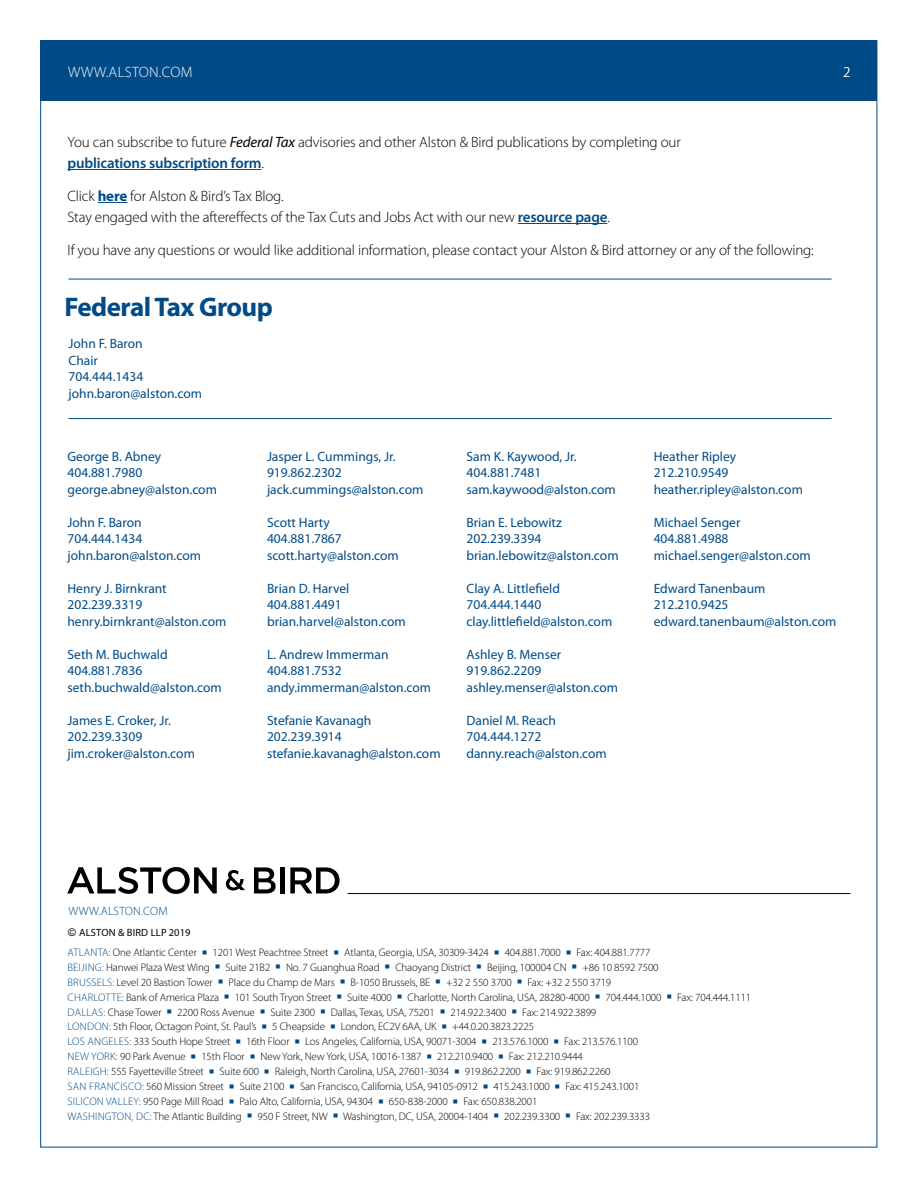
<style>
.page{position:relative;width:918px;height:1188px;background:#fff}
.page>*{position:absolute;margin:0;border:0;box-sizing:border-box;transform-origin:0 0}
.t1{font:700 27px "Myriad Pro";letter-spacing:-.02em;color:#004b87}
.t2{font:300 15px/21px "Myriad Pro";letter-spacing:-.01em;color:#000}
.t3{font:300 15px "Myriad Pro";letter-spacing:.02em;color:#fff}
.t4{font:13.5px/16.5px "Myriad Pro";color:#004b87}
.t5{font:300 12px "Myriad Pro";letter-spacing:.02em;color:#004b87}
.t6{font:300 10.95px/14.9px "Myriad Pro";letter-spacing:-.01em;color:#000}
.t7{font:10.5px "Myriad Pro";letter-spacing:.02em;color:#000}
.s1{font-weight:400;font-style:italic}
.s2{font-weight:600;color:#004b87}
.s3{font-weight:700;color:#004b87}
.s4{font-family:"Arial"}
.s5{color:#004b87}
</style>
<div class="page">
<div style="left:40px;top:40px;width:837px;height:61px;background:#004b87"></div>
<hr style="left:348px;top:893px;width:502px;height:1px;background:#000">
<svg style="left:67px;top:867px;width:150px;height:27px"></svg>
<svg style="left:226px;top:870px;width:19px;height:21px"></svg>
<svg style="left:254px;top:867px;width:22px;height:26px"></svg>
<div style="left:280px;top:867px;width:5px;height:26px;background:#000"></div>
<svg style="left:290px;top:867px;width:50px;height:26px"></svg>
<hr style="left:67px;top:169px;width:194px;height:1px;background:#004b87">
<svg style="left:98px;top:202px;width:29px;height:1px"></svg>
<hr style="left:518px;top:223px;width:89px;height:1px;background:#004b87">
<hr style="left:69px;top:279px;width:763px;height:1px;background:#004b87">
<hr style="left:69px;top:418px;width:763px;height:1px;background:#004b87">
<h2 class="t3" style="left:68px;top:63px;width:126px">WWW.ALSTON.COM</h2>
<h2 class="t3" style="left:843px;top:63px;width:9px">2</h2>
<h2 class="t2" style="left:67px;top:131px;width:615px">You can subscribe to future <span class="s1">Federal Tax</span> advisories and other Alston &amp; Bird publications by completing our <span class="s2">publications subscription form</span>.</h2>
<h2 class="t2" style="left:67px;top:185px;width:544px">Click <span class="s3">here</span> for Alston &amp; Bird’s Tax Blog.<br>Stay engaged with the aftereffects of the Tax Cuts and Jobs Act with our new <span class="s2">resource page</span>.</h2>
<h2 class="t2" style="left:67px;top:239px;width:748px">If you have any questions or would like additional information, please contact your Alston &amp; Bird attorney or any of the following:</h2>
<h1 class="t1" style="left:65px;top:289px;width:210px">Federal Tax Group</h1>
<p class="t4" style="left:69px;top:335px;width:135px">John F. Baron<br>Chair<br>704.444.1434 john.baron@alston.com</p>
<p class="t4" style="left:68px;top:448px;width:151px">George B. Abney<br>404.881.7980 george.abney@alston.com</p>
<p class="t4" style="left:68px;top:514px;width:135px">John F. Baron<br>704.444.1434 john.baron@alston.com</p>
<p class="t4" style="left:68px;top:580px;width:160px">Henry J. Birnkrant<br>202.239.3319 henry.birnkrant@alston.com</p>
<p class="t4" style="left:68px;top:646px;width:156px">Seth M. Buchwald<br>404.881.7836 seth.buchwald@alston.com</p>
<p class="t4" style="left:68px;top:712px;width:129px">James E. Croker, Jr.<br>202.239.3309 jim.croker@alston.com</p>
<p class="t4" style="left:267px;top:448px;width:158px">Jasper L. Cummings, Jr.<br>919.862.2302 jack.cummings@alston.com</p>
<p class="t4" style="left:267px;top:514px;width:133px">Scott Harty<br>404.881.7867 scott.harty@alston.com</p>
<p class="t4" style="left:267px;top:580px;width:140px">Brian D. Harvel<br>404.881.4491 brian.harvel@alston.com</p>
<p class="t4" style="left:267px;top:646px;width:166px">L. Andrew Immerman<br>404.881.7532 andy.immerman@alston.com</p>
<p class="t4" style="left:267px;top:712px;width:175px">Stefanie Kavanagh<br>202.239.3914 stefanie.kavanagh@alston.com</p>
<p class="t4" style="left:467px;top:448px;width:151px">Sam K. Kaywood, Jr.<br>404.881.7481 sam.kaywood@alston.com</p>
<p class="t4" style="left:467px;top:514px;width:154px">Brian E. Lebowitz<br>202.239.3394 brian.lebowitz@alston.com</p>
<p class="t4" style="left:467px;top:580px;width:147px">Clay A. Littlefield<br>704.444.1440 clay.littlefield@alston.com</p>
<p class="t4" style="left:467px;top:646px;width:153px">Ashley B. Menser<br>919.862.2209 ashley.menser@alston.com</p>
<p class="t4" style="left:467px;top:712px;width:142px">Daniel M. Reach<br>704.444.1272 danny.reach@alston.com</p>
<p class="t4" style="left:654px;top:448px;width:151px">Heather Ripley<br>212.210.9549 heather.ripley@alston.com</p>
<p class="t4" style="left:654px;top:514px;width:159px">Michael Senger<br>404.881.4988 michael.senger@alston.com</p>
<p class="t4" style="left:654px;top:580px;width:184px">Edward Tanenbaum<br>212.210.9425 edward.tanenbaum@alston.com</p>
<p class="t5" style="left:68px;top:904px;width:101px">WWW.ALSTON.COM</p>
<p class="t7" style="left:68px;top:926px;width:124px"><span class="s4">©</span> ALSTON &amp; BIRD LLP 2019</p>
<p class="t6" style="left:68px;top:945px;width:685px"><span class="s5">ATLANTA:</span> One Atlantic Center <span class="s5">■</span> 1201 West Peachtree Street <span class="s5">■</span> Atlanta, Georgia, USA, 30309-3424 <span class="s5">■</span> 404.881.7000 <span class="s5">■</span> Fax: 404.881.7777<br><span class="s5">BEIJING:</span> Hanwei Plaza West Wing <span class="s5">■</span> Suite 21B2 <span class="s5">■</span> No. 7 Guanghua Road <span class="s5">■</span> Chaoyang District <span class="s5">■</span> Beijing, 100004 CN <span class="s5">■</span> +86 10 8592 7500<br><span class="s5">BRUSSELS:</span> Level 20 Bastion Tower <span class="s5">■</span> Place du Champ de Mars <span class="s5">■</span> B-1050 Brussels, BE <span class="s5">■</span> +32 2 550 3700 <span class="s5">■</span> Fax: +32 2 550 3719<br><span class="s5">CHARLOTTE:</span> Bank of America Plaza <span class="s5">■</span> 101 South Tryon Street <span class="s5">■</span> Suite 4000 <span class="s5">■</span> Charlotte, North Carolina, USA, 28280-4000 <span class="s5">■</span> 704.444.1000 <span class="s5">■</span> Fax: 704.444.1111<br><span class="s5">DALLAS:</span> Chase Tower <span class="s5">■</span> 2200 Ross Avenue <span class="s5">■</span> Suite 2300 <span class="s5">■</span> Dallas, Texas, USA, 75201 <span class="s5">■</span> 214.922.3400 <span class="s5">■</span> Fax: 214.922.3899<br><span class="s5">LONDON:</span> 5th Floor, Octagon Point, St. Paul’s <span class="s5">■</span> 5 Cheapside <span class="s5">■</span> London, EC2V 6AA, UK <span class="s5">■</span> +44.0.20.3823.2225<br><span class="s5">LOS ANGELES:</span> 333 South Hope Street <span class="s5">■</span> 16th Floor <span class="s5">■</span> Los Angeles, California, USA, 90071-3004 <span class="s5">■</span> 213.576.1000 <span class="s5">■</span> Fax: 213.576.1100<br><span class="s5">NEW YORK:</span> 90 Park Avenue <span class="s5">■</span> 15th Floor <span class="s5">■</span> New York, New York, USA, 10016-1387 <span class="s5">■</span> 212.210.9400 <span class="s5">■</span> Fax: 212.210.9444<br><span class="s5">RALEIGH:</span> 555 Fayetteville Street <span class="s5">■</span> Suite 600 <span class="s5">■</span> Raleigh, North Carolina, USA, 27601-3034 <span class="s5">■</span> 919.862.2200 <span class="s5">■</span> Fax: 919.862.2260<br><span class="s5">SAN FRANCISCO:</span> 560 Mission Street <span class="s5">■</span> Suite 2100 <span class="s5">■</span> San Francisco, California, USA, 94105-0912 <span class="s5">■</span> 415.243.1000 <span class="s5">■</span> Fax: 415.243.1001<br><span class="s5">SILICON VALLEY:</span> 950 Page Mill Road <span class="s5">■</span> Palo Alto, California, USA, 94304 <span class="s5">■</span> 650-838-2000 <span class="s5">■</span> Fax: 650.838.2001<br><span class="s5">WASHINGTON, DC:</span> The Atlantic Building <span class="s5">■</span> 950 F Street, NW <span class="s5">■</span> Washington, DC, USA, 20004-1404 <span class="s5">■</span> 202.239.3300 <span class="s5">■</span> Fax: 202.239.3333</p>
</div>
